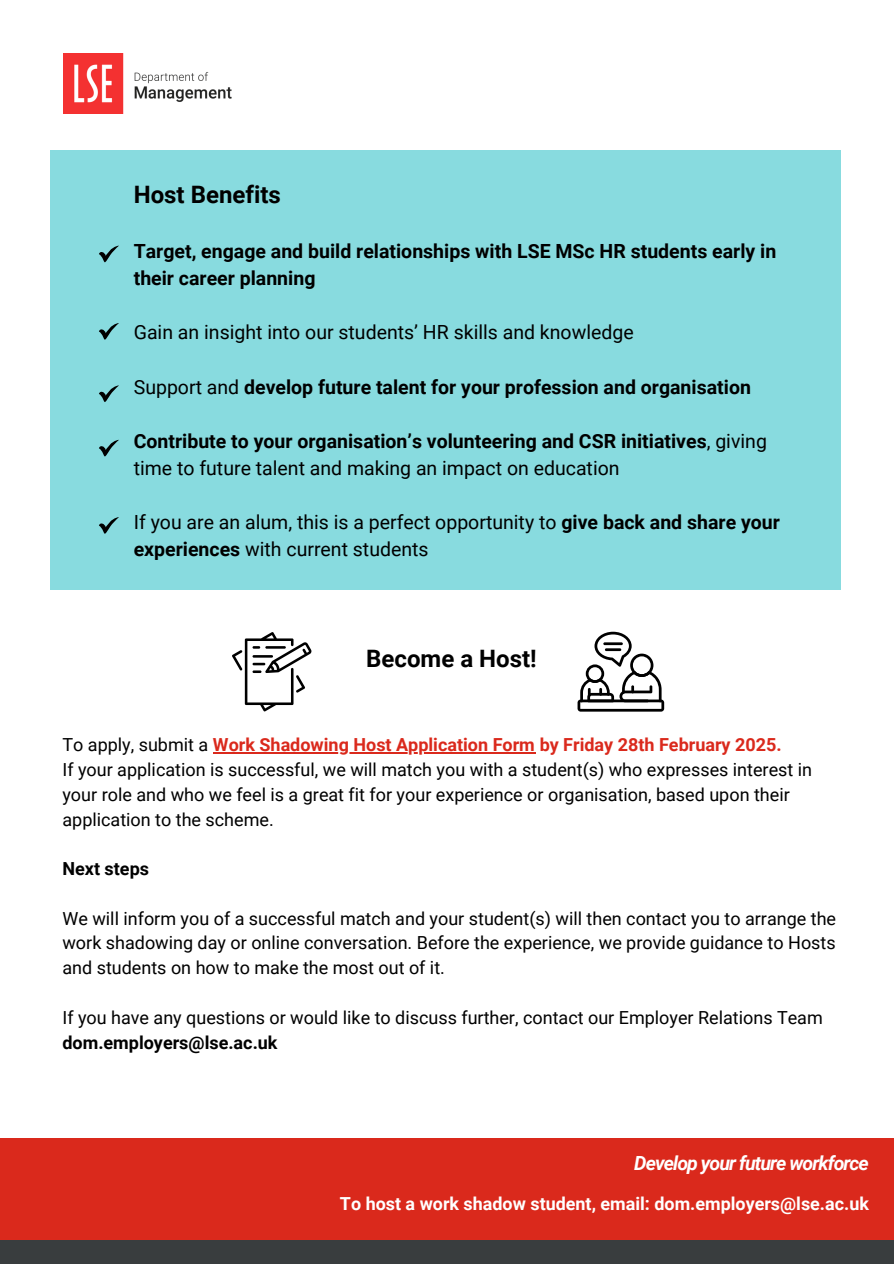
<style>
.page{position:relative;width:894px;height:1264px;background:#fff}
.page>*{position:absolute;margin:0;border:0;box-sizing:border-box;transform-origin:0 0}
.t1{font:700 24px "Roboto";color:#000}
.t2{font:700 19.5px/27px "Roboto";color:#000}
.t3{font:19.5px/27px "Roboto";color:#000}
.t4{font:italic 700 19.5px "Roboto";letter-spacing:-.05em;color:#fff}
.t5{font:18px/24.8px "Roboto";color:#000}
.t6{font:700 18px "Roboto";color:#da291c}
.t7{font:700 18px "Roboto";color:#fff}
.t8{font:700 18px "Roboto";color:#000}
.s1{font-weight:400}
.s2{font-weight:700}
.s3{font-weight:400;color:#000}
</style>
<div class="page">
<img style="left:64px;top:54px;width:167px;height:59px">
<div style="left:50px;top:151px;width:789px;height:439px;background:#88dbdf"></div>
<svg style="left:99px;top:245px;width:20px;height:17px"></svg>
<hr style="left:213px;top:752px;width:322px;height:1px;background:#da291c">
<svg style="left:99px;top:323px;width:20px;height:17px"></svg>
<svg style="left:99px;top:385px;width:20px;height:17px"></svg>
<svg style="left:99px;top:440px;width:20px;height:16px"></svg>
<svg style="left:577px;top:631px;width:87px;height:80px"></svg>
<svg style="left:232px;top:632px;width:80px;height:79px"></svg>
<svg style="left:99px;top:517px;width:20px;height:17px"></svg>
<div style="left:0;top:1137px;width:893px;height:126px;background:#da291c"></div>
<div style="left:0;top:1240px;width:893px;height:23px;background:#393d3e"></div>
<p class="t1" style="left:134px;top:181px;width:149px">Host Benefits</p>
<p class="t2" style="left:134px;top:238px;width:643px">Target, engage and build relationships with LSE MSc HR students early in their career planning</p>
<p class="t3" style="left:134px;top:319px;width:501px">Gain an insight into our students’ HR skills and knowledge</p>
<p class="t2" style="left:134px;top:373px;width:618px"><span class="s1">Support and</span> develop future talent for your profession and organisation</p>
<p class="t2" style="left:134px;top:427px;width:634px">Contribute to your organisation’s volunteering and CSR initiatives<span class="s1">, giving time to future talent and making an impact on education</span></p>
<p class="t3" style="left:134px;top:508px;width:647px">If you are an alum, this is a perfect opportunity to <span class="s2">give back and share your experiences</span> with current students</p>
<p class="t1" style="left:366px;top:644px;width:172px">Become a Host!</p>
<p class="t6" style="left:62px;top:734px;width:720px"><span class="s3">To apply, submit a</span> Work Shadowing Host Application Form by Friday 28th February 2025.</p>
<p class="t5" style="left:62px;top:757px;width:751px">If your application is successful, we will match you with a student(s) who expresses interest in</p>
<p class="t5" style="left:62px;top:782px;width:728px">your role and who we feel is a great fit for your experience or organisation, based upon their application to the scheme.</p>
<p class="t8" style="left:62px;top:858px;width:88px">Next steps</p>
<p class="t5" style="left:62px;top:906px;width:775px">We will inform you of a successful match and your student(s) will then contact you to arrange the</p>
<p class="t5" style="left:62px;top:931px;width:774px">work shadowing day or online conversation. Before the experience, we provide guidance to Hosts and students on how to make the most out of it.</p>
<p class="t5" style="left:62px;top:1005px;width:761px">If you have any questions or would like to discuss further, contact our Employer Relations Team</p>
<h1 class="t8" style="left:62px;top:1031px;width:216px">dom.employers@lse.ac.uk</h1>
<h1 class="t4" style="left:634px;top:1152px;width:236px">Develop your future workforce</h1>
<p class="t7" style="left:340px;top:1192px;width:530px">To host a work shadow student, email: dom.employers@lse.ac.uk</p>
</div>
